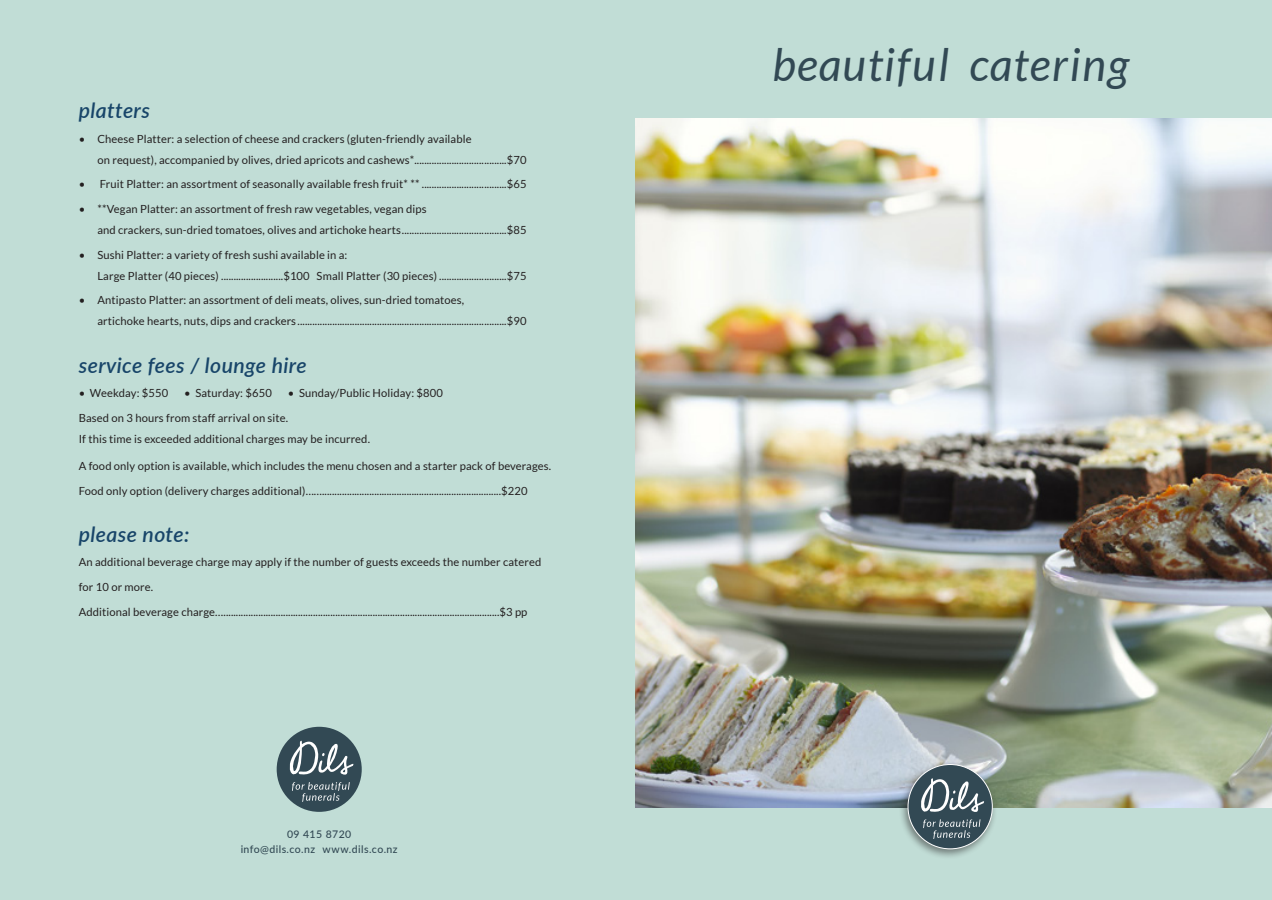
<style>
.page{position:relative;width:1272px;height:900px;background:#fff}
.page>*{position:absolute;margin:0;border:0;box-sizing:border-box;transform-origin:0 0}
.t1{font:italic 45px "Lato";letter-spacing:.04em;color:#324954}
.t2{font:italic 600 21.15px "Lato";letter-spacing:.02em;color:#184569}
.t3{font:11.25px/21px "Lato";letter-spacing:.01em;color:#231f20}
.t4{font:500 10.5px/15px "Lato";letter-spacing:.04em;color:#324954;text-align:center}
</style>
<div class="page">
<div style="left:635px;top:0;width:637px;height:899px;background:#c1ddd6"></div>
<div style="left:0;top:0;width:635px;height:899px;background:#c1ddd6"></div>
<img style="left:635px;top:118px;width:637px;height:689px">
<div style="left:899px;top:761px;width:98px;height:98px;background:#231f20;opacity:.5"></div>
<div style="left:908px;top:764px;width:84px;height:84px;background:#324954;border-radius:50%"></div>
<svg style="left:919px;top:776px;width:66px;height:62px"></svg>
<div style="left:277px;top:726px;width:85px;height:85px;background:#324954;border-radius:50%"></div>
<svg style="left:288px;top:738px;width:66px;height:63px"></svg>
<h2 class="t2" style="left:79px;top:95px;width:73px">platters</h2>
<p class="t3" style="left:97px;top:128px;width:430px;text-indent:-19px">• Cheese Platter: a selection of cheese and crackers (gluten-friendly available<br>on request), accompanied by olives, dried apricots and cashews*.....................................$70</p>
<p class="t3" style="left:79px;top:174px;width:449px">• Fruit Platter: an assortment of seasonally available fresh fruit* ** ..................................$65</p>
<p class="t3" style="left:97px;top:198px;width:430px;text-indent:-19px">• **Vegan Platter: an assortment of fresh raw vegetables, vegan dips<br>and crackers, sun-dried tomatoes, olives and artichoke hearts..........................................$85</p>
<p class="t3" style="left:97px;top:244px;width:430px;text-indent:-19px">• Sushi Platter: a variety of fresh sushi available in a:<br>Large Platter (40 pieces) .........................$100 Small Platter (30 pieces) ...........................$75</p>
<p class="t3" style="left:97px;top:289px;width:430px;text-indent:-19px">• Antipasto Platter: an assortment of deli meats, olives, sun-dried tomatoes,<br>artichoke hearts, nuts, dips and crackers ....................................................................................$90</p>
<h2 class="t2" style="left:79px;top:349px;width:229px">service fees / lounge hire</h2>
<p class="t3" style="left:79px;top:382px;width:91px">• Weekday: $550</p>
<p class="t3" style="left:184px;top:382px;width:89px">• Saturday: $650</p>
<p class="t3" style="left:79px;top:380px;width:366px;line-height:24.6px;text-indent:209px">• Sunday/Public Holiday: $800<br>Based on 3 hours from staff arrival on site.</p>
<p class="t3" style="left:79px;top:428px;width:293px">If this time is exceeded additional charges may be incurred.</p>
<p class="t3" style="left:79px;top:453px;width:474px;line-height:24.6px">A food only option is available, which includes the menu chosen and a starter pack of beverages.<br>Food only option (delivery charges additional)……........................................................................$220</p>
<h2 class="t2" style="left:79px;top:518px;width:112px">please note:</h2>
<p class="t3" style="left:79px;top:550px;width:464px;line-height:24.6px">An additional beverage charge may apply if the number of guests exceeds the number catered for 10 or more.<br>Additional beverage charge…...............................................................................................................$3 pp</p>
<p class="t4" style="left:241px;top:825px;width:158px">09 415 8720<br>info@dils.co.nz www.dils.co.nz</p>
<h1 class="t1" style="left:772px;top:40px;width:358px">beautiful catering</h1>
</div>
